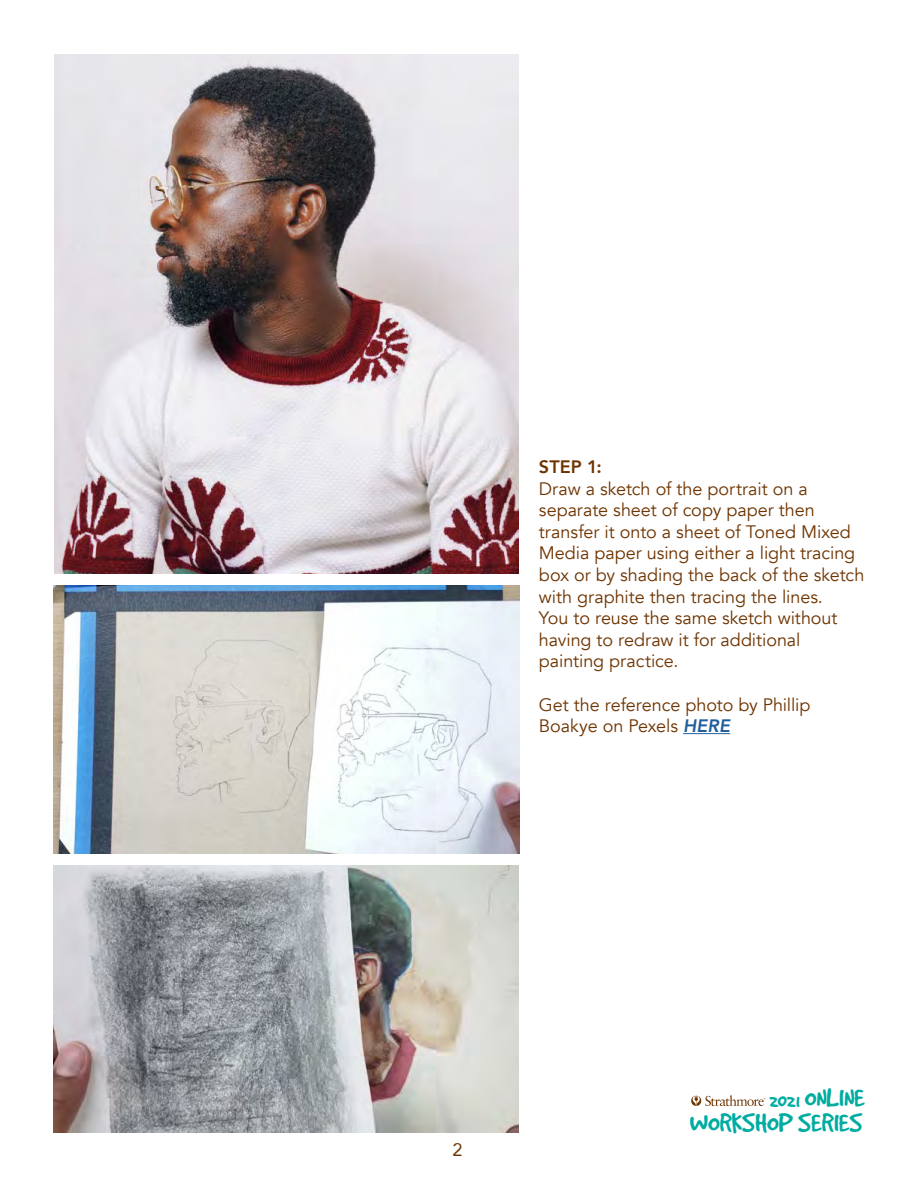
<style>
.page{position:relative;width:918px;height:1188px;background:#fff}
.page>*{position:absolute;margin:0;border:0;box-sizing:border-box;transform-origin:0 0}
.t1{font:29.55px/24.6px "Good Dog";color:#00aca0;text-align:right}
.t2{font:18px/21.6px "Avenir";letter-spacing:-.005em;color:#6e3400}
.t3{font:800 18px "Avenir";color:#6e3400}
.t4{font:18px "Avenir";color:#6e3400}
.s1{font-weight:800;font-style:italic;color:#215e9e}
.s2{font-size:21.45px}
</style>
<div class="page">
<img style="left:54px;top:54px;width:464px;height:519px">
<img style="left:53px;top:585px;width:466px;height:268px">
<img style="left:54px;top:865px;width:465px;height:268px">
<hr style="left:683px;top:733px;width:47px;height:1px;background:#215e9e">
<svg style="left:691px;top:1095px;width:75px;height:11px"></svg>
<p class="t3" style="left:539px;top:453px;width:64px">STEP 1:</p>
<p class="t2" style="left:539px;top:478px;width:327px">Draw a sketch of the portrait on a separate sheet of copy paper then transfer it onto a sheet of Toned Mixed Media paper using either a light tracing box or by shading the back of the sketch with graphite then tracing the lines.<br>You to reuse the same sketch without having to redraw it for additional painting practice.</p>
<p class="t2" style="left:539px;top:694px;width:273px">Get the reference photo by Phillip<br>Boakye on Pexels <span class="s1">HERE</span></p>
<p class="t4" style="left:453px;top:1135px;width:12px">2</p>
<h1 class="t1" style="left:690px;top:1085px;width:176px"><span class="s2">2021</span> ONLINE<br>WORKSHOP SERIES</h1>
</div>
